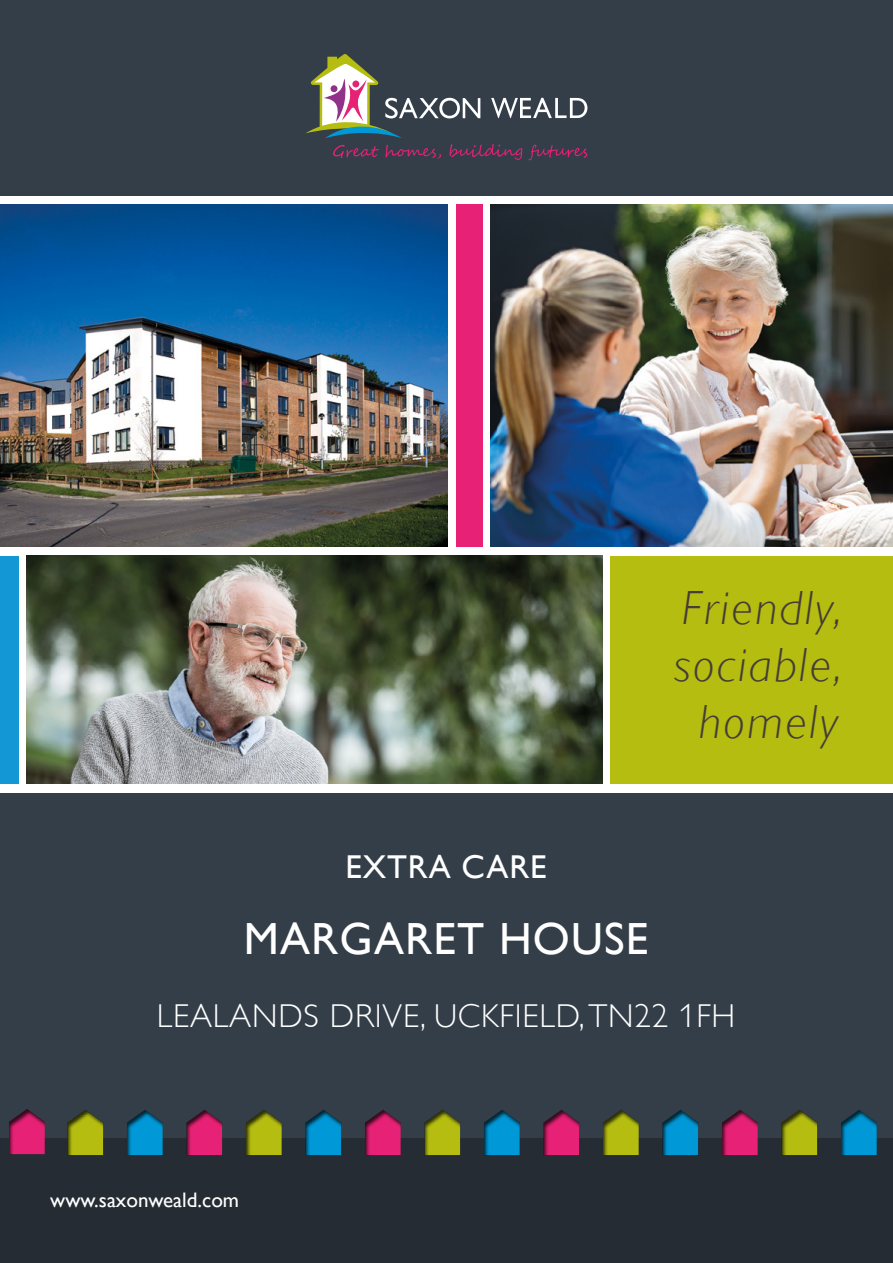
<style>
.page{position:relative;width:893px;height:1263px;background:#fff}
.page>*{position:absolute;margin:0;border:0;box-sizing:border-box;transform-origin:0 0}
.t1{font:italic 300 48px/57px "Gill Alt One";letter-spacing:.05em;color:#453d37;text-align:center}
.t2{font:45px "Gill Alt One";letter-spacing:.025em;color:#fff}
.t3{font:300 33px "Gill Alt One";letter-spacing:.025em;color:#fff}
.t4{font:33px "Gill Alt One";letter-spacing:.025em;color:#fff}
.t5{font:21px "Gill Alt One";color:#fff}
</style>
<div class="page">
<div style="left:0;top:793px;width:893px;height:470px;background:#343e48"></div>
<div style="left:0;top:1138px;width:893px;height:125px;background:#252c33"></div>
<div style="left:0;top:0;width:893px;height:196px;background:#343e48"></div>
<div style="left:0;top:1099px;width:57px;height:57px;background:#000;opacity:.75"></div>
<div style="left:53px;top:1100px;width:62px;height:57px;background:#000;opacity:.75"></div>
<div style="left:113px;top:1100px;width:62px;height:57px;background:#000;opacity:.75"></div>
<div style="left:172px;top:1100px;width:62px;height:57px;background:#000;opacity:.75"></div>
<div style="left:232px;top:1100px;width:63px;height:57px;background:#000;opacity:.75"></div>
<div style="left:291px;top:1100px;width:62px;height:57px;background:#000;opacity:.75"></div>
<div style="left:351px;top:1100px;width:63px;height:57px;background:#000;opacity:.75"></div>
<div style="left:410px;top:1100px;width:63px;height:57px;background:#000;opacity:.75"></div>
<div style="left:470px;top:1100px;width:63px;height:57px;background:#000;opacity:.75"></div>
<div style="left:529px;top:1100px;width:63px;height:57px;background:#000;opacity:.75"></div>
<div style="left:589px;top:1100px;width:61px;height:57px;background:#000;opacity:.75"></div>
<div style="left:648px;top:1100px;width:63px;height:57px;background:#000;opacity:.75"></div>
<div style="left:707px;top:1100px;width:63px;height:57px;background:#000;opacity:.75"></div>
<div style="left:767px;top:1100px;width:63px;height:57px;background:#000;opacity:.75"></div>
<div style="left:826px;top:1100px;width:63px;height:57px;background:#000;opacity:.75"></div>
<svg style="left:333px;top:145px;width:46px;height:13px"></svg>
<svg style="left:385px;top:145px;width:56px;height:14px"></svg>
<svg style="left:450px;top:144px;width:72px;height:16px"></svg>
<svg style="left:529px;top:145px;width:58px;height:15px"></svg>
<svg style="left:306px;top:54px;width:174px;height:84px"></svg>
<svg style="left:491px;top:98px;width:96px;height:20px"></svg>
<img style="left:0;top:204px;width:447px;height:342px">
<img style="left:490px;top:204px;width:403px;height:342px">
<div style="left:456px;top:204px;width:26px;height:343px;background:#e72176"></div>
<div style="left:610px;top:556px;width:283px;height:228px;background:#b4bd10"></div>
<img style="left:26px;top:556px;width:576px;height:227px">
<div style="left:0;top:556px;width:18px;height:228px;background:#1398d5"></div>
<h1 class="t1" style="left:674px;top:579px;width:170px">Friendly, sociable, homely</h1>
<p class="t4" style="left:346px;top:848px;width:202px">EXTRA CARE</p>
<h2 class="t2" style="left:244px;top:912px;width:406px">MARGARET HOUSE</h2>
<p class="t3" style="left:157px;top:997px;width:580px">LEALANDS DRIVE, UCKFIELD, TN22 1FH</p>
<p class="t5" style="left:50px;top:1188px;width:190px">www.saxonweald.com</p>
</div>
